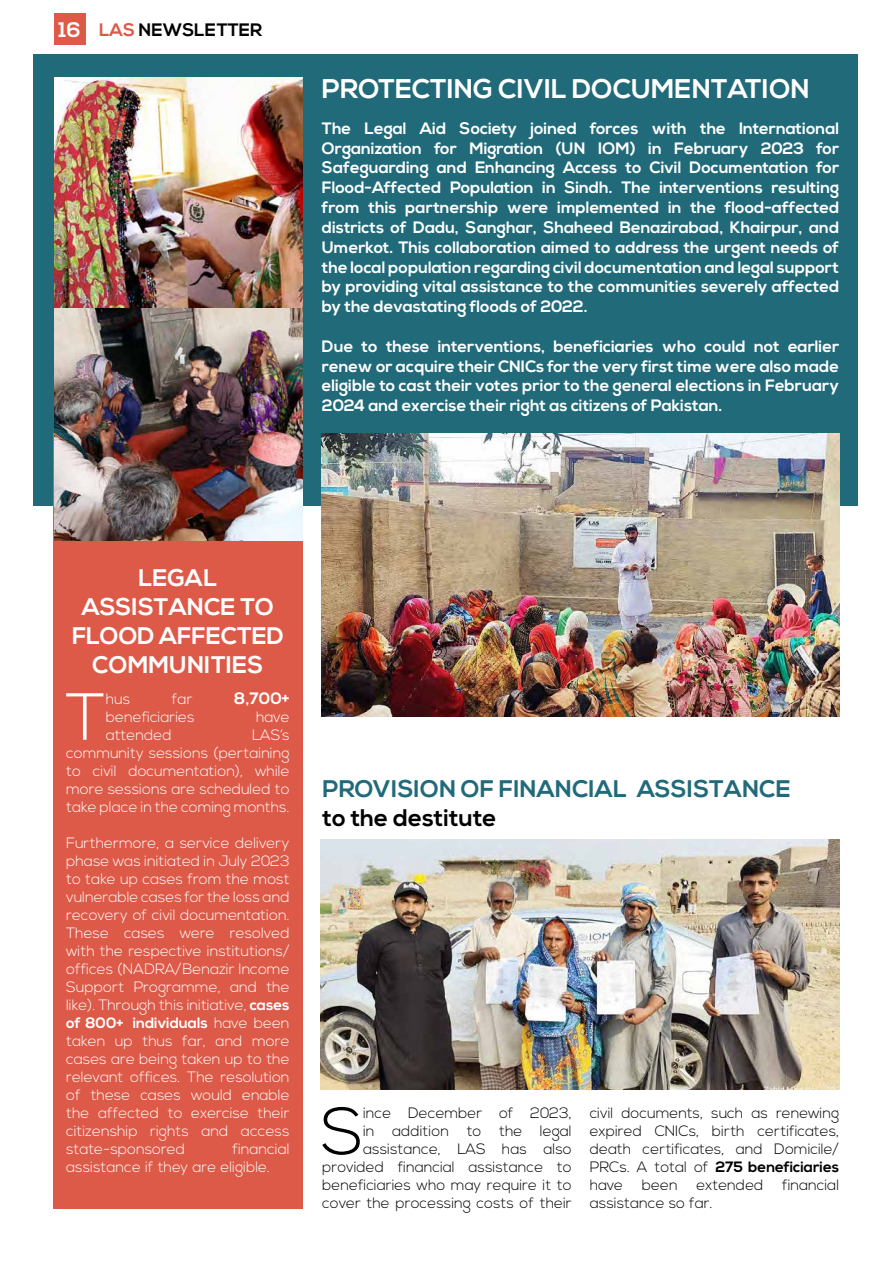
<style>
.page{position:relative;width:893px;height:1263px;background:#fff}
.page>*{position:absolute;margin:0;border:0;box-sizing:border-box;transform-origin:0 0}
.t1{font:300 66.45px "Nexa";color:#000}
.t2{font:300 66.45px "Nexa";color:#fff}
.t3{font:700 27px "Nexa";color:#fff}
.t4{font:700 24px/28.8px "Nexa";color:#fff;text-align:center}
.t5{font:700 24px "Nexa";color:#216a79}
.t6{font:700 24px "Nexa";color:#000}
.t7{font:700 18px "Nexa";color:#000}
.t8{font:700 16.5px/19.8px "Nexa";color:#fff;text-align:justify}
.t9{font:300 15px/18px "Nexa";color:#fff;text-align:justify}
.t10{font:300 15px/18px "Nexa";color:#000;text-align:right}
.s1{font-size:21px;color:#fff}
.s2{color:#dd5a48}
.s3{font-weight:700}
</style>
<div class="page">
<div style="left:54px;top:14px;width:31px;height:31px;background:#dd5a48"></div>
<div style="left:33px;top:54px;width:825px;height:451px;background:#216a79"></div>
<div style="left:53px;top:433px;width:250px;height:776px;background:#dd5a48"></div>
<img style="left:54px;top:78px;width:249px;height:462px">
<img style="left:321px;top:839px;width:518px;height:251px">
<img style="left:322px;top:433px;width:517px;height:283px">
<p class="t7" style="left:58px;top:20px;width:205px"><span class="s1">16</span> <span class="s2">LAS</span> NEWSLETTER</p>
<h2 class="t3" style="left:322px;top:73px;width:489px">PROTECTING CIVIL DOCUMENTATION</h2>
<p class="t8" style="left:322px;top:119px;width:519px">The Legal Aid Society joined forces with the International Organization for Migration (UN IOM) in February 2023 for Safeguarding and Enhancing Access to Civil Documentation for Flood-Affected Population in Sindh. The interventions resulting from this partnership were implemented in the flood-affected districts of Dadu, Sanghar, Shaheed Benazirabad, Khairpur, and Umerkot. This collaboration aimed to address the urgent needs of the local population regarding civil documentation and legal support by providing vital assistance to the communities severely affected by the devastating floods of 2022.</p>
<p class="t8" style="left:322px;top:337px;width:519px">Due to these interventions, beneficiaries who could not earlier renew or acquire their CNICs for the very first time were also made eligible to cast their votes prior to the general elections in February 2024 and exercise their right as citizens of Pakistan.</p>
<h3 class="t4" style="left:72px;top:565px;width:213px">LEGAL<br>ASSISTANCE TO<br>FLOOD AFFECTED<br>COMMUNITIES</h3>
<h1 class="t2" style="left:65px;top:679px;width:42px">T</h1>
<p class="t9" style="left:106px;top:690px;width:26px">hus</p>
<p class="t9" style="left:172px;top:690px;width:22px">far</p>
<p class="t8" style="left:234px;top:689px;width:57px">8,700+</p>
<p class="t9" style="left:106px;top:708px;width:90px">beneficiaries</p>
<p class="t9" style="left:256px;top:708px;width:35px">have</p>
<p class="t9" style="left:106px;top:726px;width:67px">attended</p>
<p class="t9" style="left:66px;top:726px;width:225px;text-indent:186px">LAS’s community sessions (pertaining to civil documentation), while more sessions are scheduled to take place in the coming months.</p>
<p class="t9" style="left:66px;top:834px;width:225px">Furthermore, a service delivery phase was initiated in July 2023 to take up cases from the most vulnerable cases for the loss and recovery of civil documentation.<br>These cases were resolved with the respective institutions/ offices (NADRA/Benazir Income Support Programme, and the like). Through this initiative, <span class="s3">cases of 800+ individuals</span> have been taken up thus far, and more cases are being taken up to the relevant offices. The resolution of these cases would enable the affected to exercise their citizenship rights and access state-sponsored</p>
<p class="t9" style="left:66px;top:1140px;width:225px;text-indent:166px">financial assistance if they are eligible.</p>
<h3 class="t5" style="left:322px;top:775px;width:470px">PROVISION OF FINANCIAL ASSISTANCE</h3>
<h3 class="t6" style="left:322px;top:804px;width:176px">to the destitute</h3>
<p class="t10" style="left:322px;top:1105px;width:251px">ince December of 2023,<br>in addition to the legal assistance, LAS has also provided financial assistance to beneficiaries who may require it to cover the processing costs of their</p>
<p class="t10" style="left:590px;top:1105px;width:251px;text-align:justify">civil documents, such as renewing expired CNICs, birth certificates, death certificates, and Domicile/ PRCs. A total of <span class="s3">275 beneficiaries </span>have been extended financial assistance so far.</p>
<h1 class="t1" style="left:321px;top:1093px;width:44px">S</h1>
</div>
